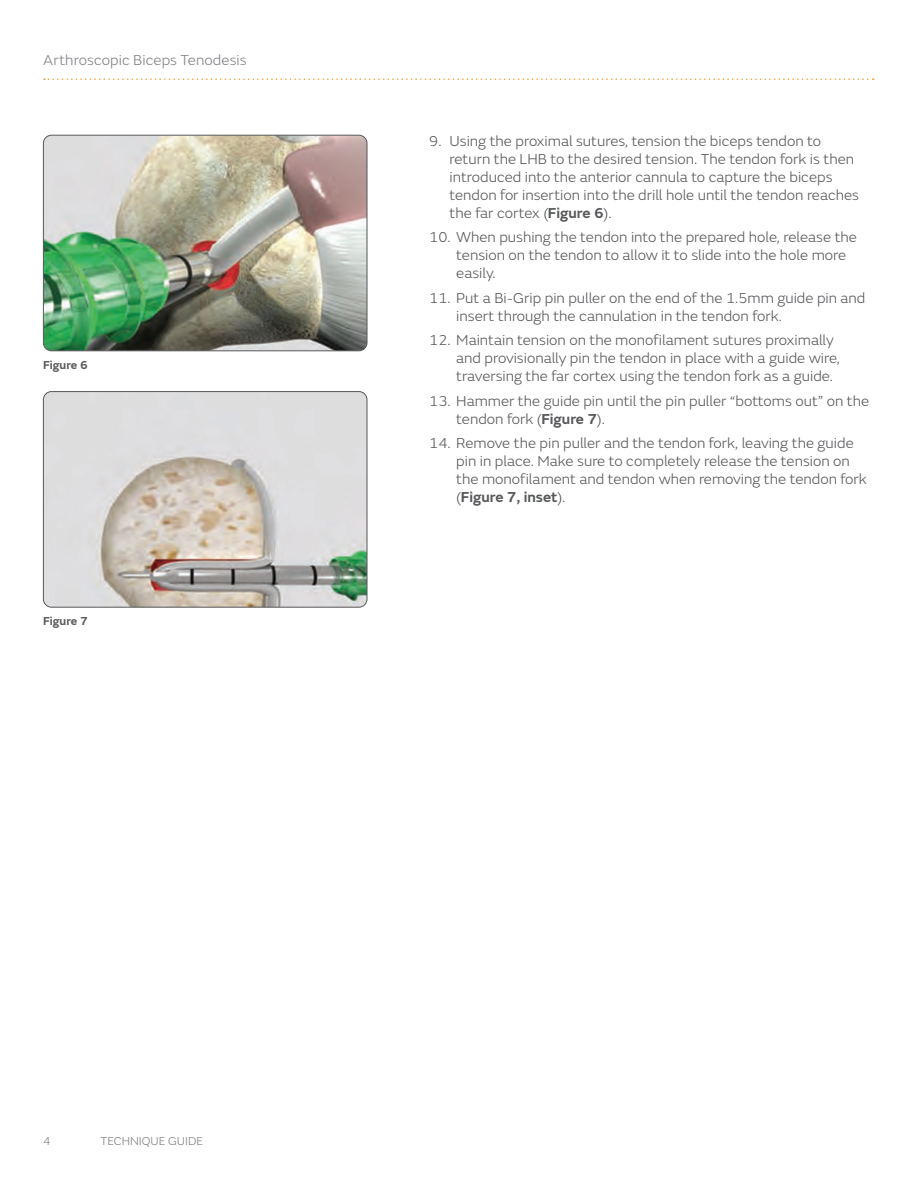
<style>
.page{position:relative;width:918px;height:1188px;background:#fff}
.page>*{position:absolute;margin:0;border:0;box-sizing:border-box;transform-origin:0 0}
.t1{font:300 15px/18px "SN Emeric";color:#57585a}
.t2{font:300 15px "SN Emeric";letter-spacing:.005em;color:#808285}
.t3{font:300 12px "SN Emeric";color:#808285}
.Figure_descriptions{font:600 12px "SN Emeric";color:#57585a}
.s1{font-weight:600}
</style>
<div class="page">
<svg style="left:44px;top:78px;width:830px;height:2px"></svg>
<img style="left:43px;top:135px;width:324px;height:216px">
<div style="left:43px;top:135px;width:324px;height:216px;border:1px solid #57585a;border-radius:8px"></div>
<img style="left:43px;top:393px;width:324px;height:214px">
<div style="left:43px;top:391px;width:324px;height:216px;border:1px solid #57585a;border-radius:8px"></div>
<p class="t2" style="left:43px;top:51px;width:205px">Arthroscopic Biceps Tenodesis</p>
<p class="Figure_descriptions" style="left:43px;top:357px;width:46px">Figure 6</p>
<p class="Figure_descriptions" style="left:43px;top:614px;width:46px">Figure 7</p>
<p class="t1" style="left:450px;top:132px;width:411px;text-indent:-20px">9. Using the proximal sutures, tension the biceps tendon to return the LHB to the desired tension. The tendon fork is then introduced into the anterior cannula to capture the biceps tendon for insertion into the drill hole until the tendon reaches the far cortex (<span class="s1">Figure 6</span>).</p>
<p class="t1" style="left:456px;top:228px;width:402px;text-indent:-27px">10. When pushing the tendon into the prepared hole, release the tension on the tendon to allow it to slide into the hole more easily.</p>
<p class="t1" style="left:456px;top:289px;width:411px;text-indent:-27px">11. Put a Bi-Grip pin puller on the end of the 1.5mm guide pin and insert through the cannulation in the tendon fork.</p>
<p class="t1" style="left:456px;top:331px;width:385px;text-indent:-27px">12. Maintain tension on the monofilament sutures proximally and provisionally pin the tendon in place with a guide wire, traversing the far cortex using the tendon fork as a guide.</p>
<p class="t1" style="left:456px;top:392px;width:414px;text-indent:-27px">13. Hammer the guide pin until the pin puller “bottoms out” on the tendon fork (<span class="s1">Figure 7</span>).</p>
<p class="t1" style="left:456px;top:434px;width:412px;text-indent:-27px">14. Remove the pin puller and the tendon fork, leaving the guide pin in place. Make sure to completely release the tension on the monofilament and tendon when removing the tendon fork (<span class="s1">Figure 7, inset</span>).</p>
<p class="t3" style="left:43px;top:1134px;width:9px">4</p>
<p class="t3" style="left:101px;top:1134px;width:104px">TECHNIQUE GUIDE</p>
</div>
